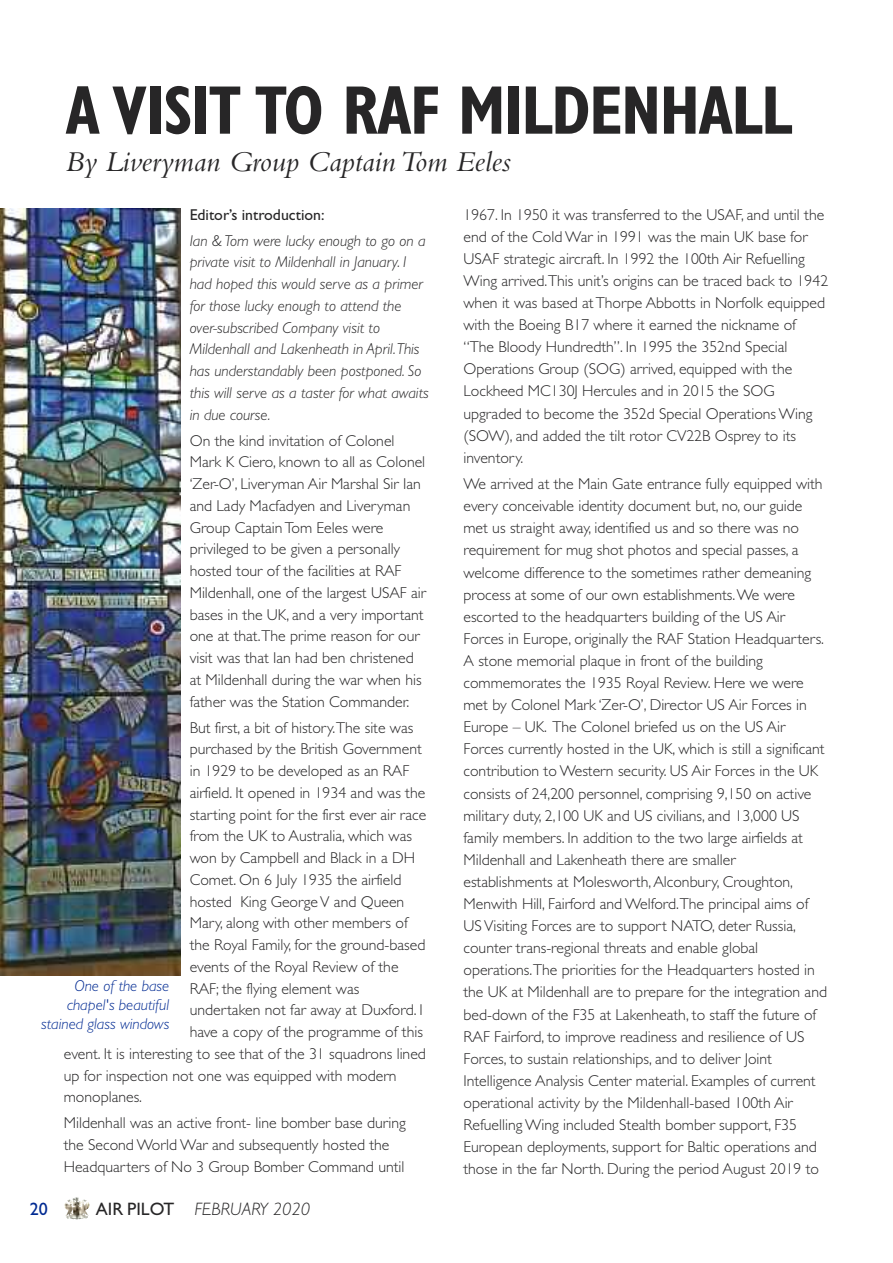
<style>
.page{position:relative;width:893px;height:1263px;background:#fff}
.page>*{position:absolute;margin:0;border:0;box-sizing:border-box;transform-origin:0 0}
.t1{font:700 condensed 69px "Gill Sans";letter-spacing:-.025em;color:#272627;scale:.95 1}
.t2{font:italic 30px "Bembo";color:#272627}
.t3{font:italic 300 18px "Gill Sans";color:#272627}
.t4{font:18px "Gill Sans TT";color:#002a92}
.t5{font:15.75px/22px "Gill Sans Light TT";color:#272627}
.t6{font:italic 300 15.75px/21.8px "Gill Sans";color:#272627}
.t7{font:italic 300 15.75px/18.9px "Gill Sans";color:#002a92;text-align:right}
.t8{font:15.75px "Gill Sans TT";color:#272627}
.s1{font-family:"Gill Sans TT";font-weight:400;font-style:normal}
</style>
<div class="page">
<img style="left:64px;top:1199px;width:11px;height:15px">
<img style="left:0;top:209px;width:181px;height:766px">
<h1 class="t1" style="left:65px;top:84px;width:767px">A VISIT TO RAF MILDENHALL</h1>
<h2 class="t2" style="left:65px;top:151px;width:447px">By Liveryman Group CaptainTom Eeles</h2>
<p class="t8" style="left:190px;top:205px;width:136px">Editor’s introduction:</p>
<p class="t6" style="left:190px;top:231px;width:240px">Ian &amp;Tom were lucky enough to go on a private visit to Mildenhall in January. I had hoped this would serve as a primer for those lucky enough to attend the over-subscribed Company visit to Mildenhall and Lakenheath in April.This has understandably been postponed. So this will serve as a taster for what awaits in due course.</p>
<p class="t5" style="left:190px;top:429px;width:238px">On the kind invitation of Colonel Mark K Ciero, known to all as Colonel ‘Zer-O’, Liveryman Air Marshal Sir Ian and Lady Macfadyen and Liveryman Group CaptainTom Eeles were privileged to be given a personally hosted tour of the facilities at RAF Mildenhall, one of the largest USAF air bases in the UK, and a very important one at that.The prime reason for our visit was that Ian had ben christened at Mildenhall during the war when his father was the Station Commander.</p>
<p class="t5" style="left:190px;top:716px;width:225px">But first, a bit of history.The site was</p>
<p class="t5" style="left:190px;top:738px;width:234px">purchased by the British Government</p>
<p class="t5" style="left:190px;top:760px;width:221px">in 1929 to be developed as an RAF</p>
<p class="t5" style="left:190px;top:781px;width:237px">airfield. It opened in 1934 and was the</p>
<p class="t5" style="left:190px;top:803px;width:238px">starting point for the first ever air race</p>
<p class="t5" style="left:190px;top:825px;width:224px">from the UK to Australia, which was</p>
<p class="t5" style="left:190px;top:847px;width:227px">won by Campbell and Black in a DH</p>
<p class="t5" style="left:190px;top:868px;width:213px">Comet. On 6 July 1935 the airfield</p>
<p class="t5" style="left:190px;top:890px;width:216px">hosted King GeorgeV and Queen</p>
<p class="t5" style="left:190px;top:912px;width:220px">Mary, along with other members of</p>
<p class="t5" style="left:190px;top:934px;width:237px">the Royal Family, for the ground-based</p>
<p class="t5" style="left:190px;top:955px;width:210px">events of the Royal Review of the</p>
<p class="t5" style="left:190px;top:977px;width:171px">RAF; the flying element was</p>
<p class="t5" style="left:190px;top:999px;width:235px">undertaken not far away at Duxford. I</p>
<p class="t5" style="left:190px;top:1021px;width:235px">have a copy of the programme of this</p>
<p class="t5" style="left:64px;top:1042px;width:364px">event. It is interesting to see that of the 31 squadrons lined</p>
<p class="t5" style="left:64px;top:1064px;width:334px">up for inspection not one was equipped with modern</p>
<p class="t5" style="left:64px;top:1086px;width:80px">monoplanes.</p>
<p class="t5" style="left:64px;top:1112px;width:344px">Mildenhall was an active front- line bomber base during the Second World War and subsequently hosted the<br>Headquarters of No 3 Group Bomber Command until</p>
<p class="t7" style="left:41px;top:978px;width:130px">One of the base chapel's beautiful stained glass windows</p>
<p class="t4" style="left:30px;top:1198px;width:19px">20</p>
<p class="t3" style="left:96px;top:1202px;width:216px"><span class="s1">AIR PILOT</span> FEBRUARY 2020</p>
<p class="t5" style="left:463px;top:203px;width:366px">1967. In 1950 it was transferred to the USAF, and until the end of the Cold War in 1991 was the main UK base for USAF strategic aircraft. In 1992 the 100th Air Refuelling Wing arrived.This unit’s origins can be traced back to 1942 when it was based atThorpe Abbotts in Norfolk equipped with the Boeing B17 where it earned the nickname of “The Bloody Hundredth’’. In 1995 the 352nd Special Operations Group (SOG) arrived, equipped with the Lockheed MC130J Hercules and in 2015 the SOG upgraded to become the 352d Special Operations Wing (SOW), and added the tilt rotor CV22B Osprey to its inventory.</p>
<p class="t5" style="left:463px;top:473px;width:365px">We arrived at the Main Gate entrance fully equipped with every conceivable identity document but, no, our guide met us straight away, identified us and so there was no requirement for mug shot photos and special passes, a welcome difference to the sometimes rather demeaning process at some of our own establishments.We were escorted to the headquarters building of the US Air Forces in Europe, originally the RAF Station Headquarters.<br>A stone memorial plaque in front of the building commemorates the 1935 Royal Review. Here we were met by Colonel Mark ‘Zer-O’, Director US Air Forces in Europe – UK. The Colonel briefed us on the US Air Forces currently hosted in the UK, which is still a significant contribution to Western security. US Air Forces in the UK consists of 24,200 personnel, comprising 9,150 on active military duty, 2,100 UK and US civilians, and 13,000 US family members. In addition to the two large airfields at Mildenhall and Lakenheath there are smaller establishments at Molesworth,Alconbury, Croughton, Menwith Hill, Fairford and Welford.The principal aims of USVisiting Forces are to support NATO, deter Russia, counter trans-regional threats and enable global operations.The priorities for the Headquarters hosted in the UK at Mildenhall are to prepare for the integration and bed-down of the F35 at Lakenheath, to staff the future of RAF Fairford, to improve readiness and resilience of US Forces, to sustain relationships, and to deliver Joint Intelligence Analysis Center material. Examples of current operational activity by the Mildenhall-based 100th Air Refuelling Wing included Stealth bomber support, F35<br>European deployments, support for Baltic operations and those in the far North. During the period August 2019 to</p>
</div>
